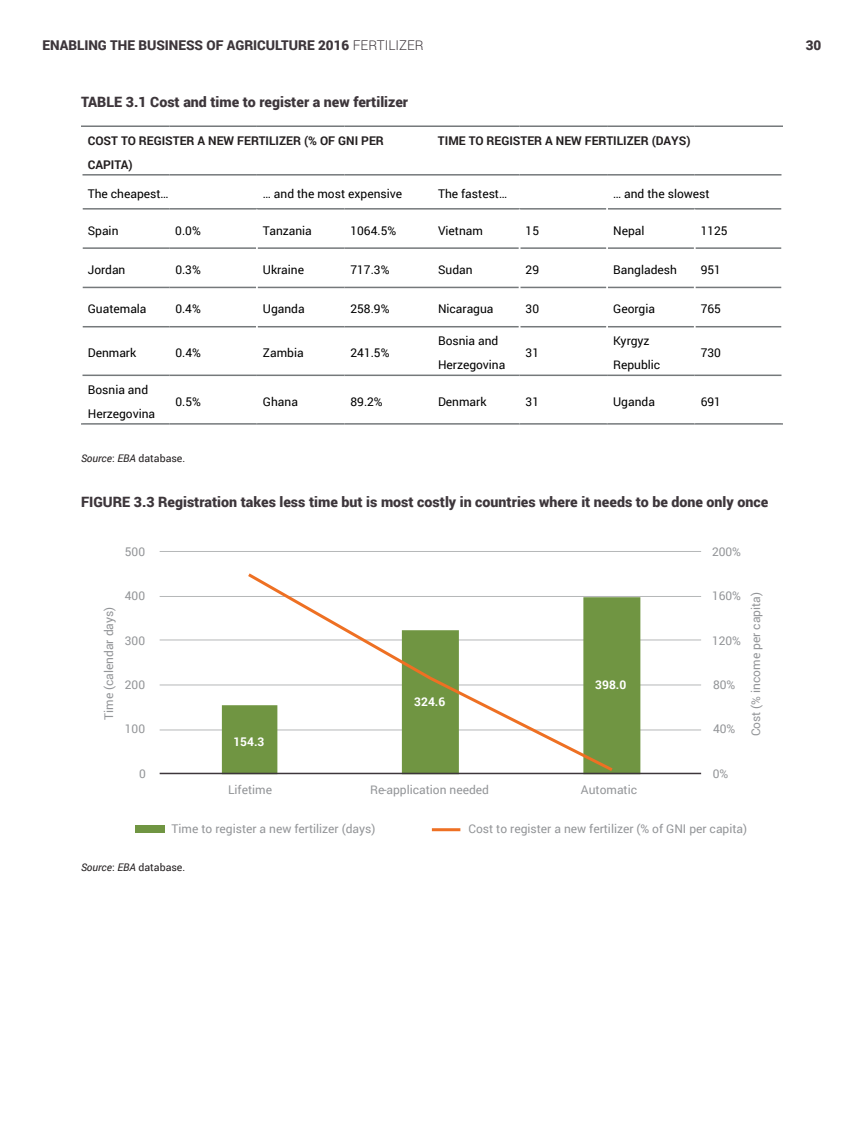
<style>
.page{position:relative;width:864px;height:1134px;background:#fff}
.page>*{position:absolute;margin:0;border:0;box-sizing:border-box;transform-origin:0 0}
.t1{font:900 14.25px "Roboto";color:#3d363b}
.t2{font:900 13.5px "Roboto";color:#3d363b}
.t3{font:12px/24px "Roboto";color:#000001}
.t4{font:12px "Roboto";color:#939598}
.t5{font:700 12px/24px "Roboto";color:#231f20}
.t6{font:700 12px "Roboto";color:#fff}
.t7{font:10.5px "Roboto";color:#231f20}
.s1{font-weight:300}
.s2{font-style:italic}
</style>
<div class="page">
<hr style="left:82px;top:208px;width:87px;height:2px;background:#75797b">
<hr style="left:169px;top:208px;width:88px;height:2px;background:#75797b">
<hr style="left:257px;top:208px;width:87px;height:2px;background:#75797b">
<hr style="left:344px;top:208px;width:88px;height:2px;background:#75797b">
<hr style="left:432px;top:208px;width:88px;height:2px;background:#75797b">
<hr style="left:520px;top:208px;width:86px;height:2px;background:#75797b">
<hr style="left:608px;top:208px;width:87px;height:2px;background:#75797b">
<hr style="left:695px;top:208px;width:87px;height:2px;background:#75797b">
<hr style="left:82px;top:247px;width:87px;height:2px;background:#75797b">
<hr style="left:169px;top:247px;width:87px;height:2px;background:#75797b">
<hr style="left:258px;top:247px;width:86px;height:2px;background:#75797b">
<hr style="left:344px;top:247px;width:88px;height:2px;background:#75797b">
<hr style="left:432px;top:247px;width:87px;height:2px;background:#75797b">
<hr style="left:520px;top:247px;width:86px;height:2px;background:#75797b">
<hr style="left:608px;top:247px;width:86px;height:2px;background:#75797b">
<hr style="left:695px;top:247px;width:87px;height:2px;background:#75797b">
<hr style="left:82px;top:287px;width:87px;height:1px;background:#75797b">
<hr style="left:169px;top:287px;width:87px;height:1px;background:#75797b">
<hr style="left:258px;top:287px;width:86px;height:1px;background:#75797b">
<hr style="left:344px;top:287px;width:88px;height:1px;background:#75797b">
<hr style="left:432px;top:287px;width:87px;height:1px;background:#75797b">
<hr style="left:520px;top:287px;width:86px;height:1px;background:#75797b">
<hr style="left:608px;top:287px;width:86px;height:1px;background:#75797b">
<hr style="left:695px;top:287px;width:87px;height:1px;background:#75797b">
<hr style="left:82px;top:326px;width:87px;height:1px;background:#75797b">
<hr style="left:169px;top:326px;width:87px;height:1px;background:#75797b">
<hr style="left:258px;top:326px;width:86px;height:1px;background:#75797b">
<hr style="left:344px;top:326px;width:88px;height:1px;background:#75797b">
<hr style="left:432px;top:326px;width:87px;height:1px;background:#75797b">
<hr style="left:520px;top:326px;width:86px;height:1px;background:#75797b">
<hr style="left:608px;top:326px;width:86px;height:1px;background:#75797b">
<hr style="left:695px;top:326px;width:87px;height:1px;background:#75797b">
<hr style="left:81px;top:125px;width:88px;height:2px;background:#75797b">
<hr style="left:169px;top:125px;width:88px;height:2px;background:#75797b">
<hr style="left:257px;top:125px;width:87px;height:2px;background:#75797b">
<hr style="left:344px;top:125px;width:88px;height:2px;background:#75797b">
<hr style="left:432px;top:125px;width:88px;height:2px;background:#75797b">
<hr style="left:520px;top:125px;width:87px;height:2px;background:#75797b">
<hr style="left:607px;top:125px;width:88px;height:2px;background:#75797b">
<hr style="left:695px;top:125px;width:88px;height:2px;background:#75797b">
<hr style="left:81px;top:423px;width:88px;height:2px;background:#75797b">
<hr style="left:169px;top:423px;width:88px;height:2px;background:#75797b">
<hr style="left:257px;top:423px;width:87px;height:2px;background:#75797b">
<hr style="left:344px;top:423px;width:88px;height:2px;background:#75797b">
<hr style="left:432px;top:423px;width:88px;height:2px;background:#75797b">
<hr style="left:520px;top:423px;width:87px;height:2px;background:#75797b">
<hr style="left:607px;top:423px;width:88px;height:2px;background:#75797b">
<hr style="left:695px;top:423px;width:88px;height:2px;background:#75797b">
<hr style="left:82px;top:375px;width:87px;height:1px;background:#75797b">
<hr style="left:169px;top:375px;width:88px;height:1px;background:#75797b">
<hr style="left:257px;top:375px;width:87px;height:1px;background:#75797b">
<hr style="left:344px;top:375px;width:88px;height:1px;background:#75797b">
<hr style="left:432px;top:375px;width:88px;height:1px;background:#75797b">
<hr style="left:520px;top:375px;width:87px;height:1px;background:#75797b">
<hr style="left:607px;top:375px;width:88px;height:1px;background:#75797b">
<hr style="left:695px;top:375px;width:87px;height:1px;background:#75797b">
<hr style="left:82px;top:174px;width:87px;height:2px;background:#75797b">
<hr style="left:169px;top:174px;width:88px;height:2px;background:#75797b">
<hr style="left:257px;top:174px;width:87px;height:2px;background:#75797b">
<hr style="left:344px;top:174px;width:88px;height:2px;background:#75797b">
<hr style="left:432px;top:174px;width:88px;height:2px;background:#75797b">
<hr style="left:520px;top:174px;width:87px;height:2px;background:#75797b">
<hr style="left:607px;top:174px;width:88px;height:2px;background:#75797b">
<hr style="left:695px;top:174px;width:87px;height:2px;background:#75797b">
<hr style="left:160px;top:730px;width:541px;height:1px;background:#b5b7b8">
<hr style="left:160px;top:685px;width:541px;height:1px;background:#b5b7b8">
<hr style="left:160px;top:640px;width:541px;height:1px;background:#b5b7b8">
<hr style="left:160px;top:596px;width:541px;height:1px;background:#b5b7b8">
<hr style="left:160px;top:551px;width:541px;height:1px;background:#b5b7b8">
<svg style="left:222px;top:597px;width:418px;height:176px;fill:#709542"></svg>
<hr style="left:160px;top:773px;width:541px;height:1px;background:#3d363b">
<svg style="left:245px;top:573px;width:371px;height:200px"></svg>
<div style="left:135px;top:825px;width:30px;height:8px;background:#709542"></div>
<hr style="left:432px;top:828px;width:28px;height:3px;background:#ee7023">
<p class="t2" style="left:43px;top:36px;width:383px">ENABLING THE BUSINESS OF AGRICULTURE 2016 <span class="s1">FERTILIZER</span></p>
<p class="t1" style="left:81px;top:92px;width:329px">TABLE 3.1 Cost and time to register a new fertilizer</p>
<p class="t5" style="left:88px;top:128px;width:298px">COST TO REGISTER A NEW FERTILIZER (% OF GNI PER<br>CAPITA)</p>
<p class="t5" style="left:438px;top:128px;width:254px">TIME TO REGISTER A NEW FERTILIZER (DAYS)</p>
<p class="t3" style="left:88px;top:181px;width:82px">The cheapest…</p>
<p class="t3" style="left:263px;top:181px;width:141px">… and the most expensive</p>
<p class="t3" style="left:438px;top:181px;width:71px">The fastest…</p>
<p class="t3" style="left:613px;top:181px;width:98px">… and the slowest</p>
<p class="t3" style="left:88px;top:218px;width:32px">Spain</p>
<p class="t3" style="left:175px;top:218px;width:27px">0.0%</p>
<p class="t3" style="left:263px;top:218px;width:51px">Tanzania</p>
<p class="t3" style="left:350px;top:218px;width:47px">1064.5%</p>
<p class="t3" style="left:438px;top:218px;width:47px">Vietnam</p>
<p class="t3" style="left:526px;top:218px;width:15px">15</p>
<p class="t3" style="left:613px;top:218px;width:33px">Nepal</p>
<p class="t3" style="left:701px;top:218px;width:29px">1125</p>
<p class="t3" style="left:88px;top:257px;width:39px">Jordan</p>
<p class="t3" style="left:175px;top:257px;width:27px">0.3%</p>
<p class="t3" style="left:263px;top:257px;width:43px">Ukraine</p>
<p class="t3" style="left:350px;top:257px;width:41px">717.3%</p>
<p class="t3" style="left:438px;top:257px;width:36px">Sudan</p>
<p class="t3" style="left:526px;top:257px;width:15px">29</p>
<p class="t3" style="left:613px;top:257px;width:65px">Bangladesh</p>
<p class="t3" style="left:701px;top:257px;width:22px">951</p>
<p class="t3" style="left:88px;top:297px;width:60px">Guatemala</p>
<p class="t3" style="left:175px;top:297px;width:27px">0.4%</p>
<p class="t3" style="left:263px;top:297px;width:43px">Uganda</p>
<p class="t3" style="left:350px;top:297px;width:41px">258.9%</p>
<p class="t3" style="left:438px;top:297px;width:57px">Nicaragua</p>
<p class="t3" style="left:526px;top:297px;width:15px">30</p>
<p class="t3" style="left:613px;top:297px;width:43px">Georgia</p>
<p class="t3" style="left:701px;top:297px;width:22px">765</p>
<p class="t3" style="left:88px;top:341px;width:50px">Denmark</p>
<p class="t3" style="left:175px;top:341px;width:27px">0.4%</p>
<p class="t3" style="left:263px;top:341px;width:42px">Zambia</p>
<p class="t3" style="left:350px;top:341px;width:41px">241.5%</p>
<p class="t3" style="left:438px;top:329px;width:69px">Bosnia and<br>Herzegovina</p>
<p class="t3" style="left:526px;top:341px;width:15px">31</p>
<p class="t3" style="left:613px;top:329px;width:49px">Kyrgyz<br>Republic</p>
<p class="t3" style="left:701px;top:341px;width:22px">730</p>
<p class="t3" style="left:88px;top:377px;width:69px">Bosnia and<br>Herzegovina</p>
<p class="t3" style="left:175px;top:389px;width:27px">0.5%</p>
<p class="t3" style="left:263px;top:389px;width:37px">Ghana</p>
<p class="t3" style="left:351px;top:389px;width:34px">89.2%</p>
<p class="t3" style="left:438px;top:389px;width:50px">Denmark</p>
<p class="t3" style="left:526px;top:389px;width:15px">31</p>
<p class="t3" style="left:613px;top:389px;width:43px">Uganda</p>
<p class="t3" style="left:701px;top:389px;width:22px">691</p>
<p class="t7" style="left:81px;top:451px;width:106px"><span class="s2">Source</span>: <span class="s2">EBA</span> database.</p>
<p class="t1" style="left:81px;top:492px;width:689px">FIGURE 3.3 Registration takes less time but is most costly in countries where it needs to be done only once</p>
<p class="t4" style="left:125px;top:543px;width:22px">500</p>
<p class="t4" style="left:100px;top:720px;width:115px;rotate:-90deg">Time (calendar days)</p>
<p class="t4" style="left:125px;top:588px;width:22px">400</p>
<p class="t4" style="left:125px;top:632px;width:22px">300</p>
<p class="t4" style="left:125px;top:676px;width:22px">200</p>
<p class="t4" style="left:125px;top:721px;width:22px">100</p>
<p class="t4" style="left:139px;top:765px;width:8px">0</p>
<p class="t6" style="left:233px;top:733px;width:33px">154.3</p>
<p class="t6" style="left:414px;top:693px;width:33px">324.6</p>
<p class="t6" style="left:595px;top:676px;width:33px">398.0</p>
<p class="t4" style="left:228px;top:781px;width:46px">Lifetime</p>
<p class="t4" style="left:370px;top:781px;width:121px">Re-application needed</p>
<p class="t4" style="left:581px;top:781px;width:58px">Automatic</p>
<p class="t4" style="left:712px;top:543px;width:31px">200%</p>
<p class="t4" style="left:712px;top:588px;width:31px">160%</p>
<p class="t4" style="left:712px;top:632px;width:31px">120%</p>
<p class="t4" style="left:713px;top:676px;width:24px">80%</p>
<p class="t4" style="left:713px;top:721px;width:24px">40%</p>
<p class="t4" style="left:748px;top:736px;width:146px;rotate:-90deg">Cost (% income per capita)</p>
<p class="t4" style="left:713px;top:765px;width:17px">0%</p>
<p class="t4" style="left:172px;top:821px;width:205px">Time to register a new fertilizer (days)</p>
<p class="t4" style="left:468px;top:821px;width:280px">Cost to register a new fertilizer (% of GNI per capita)</p>
<p class="t7" style="left:81px;top:860px;width:106px"><span class="s2">Source</span>: <span class="s2">EBA</span> database.</p>
<p class="t2" style="left:806px;top:36px;width:17px">30</p>
</div>
